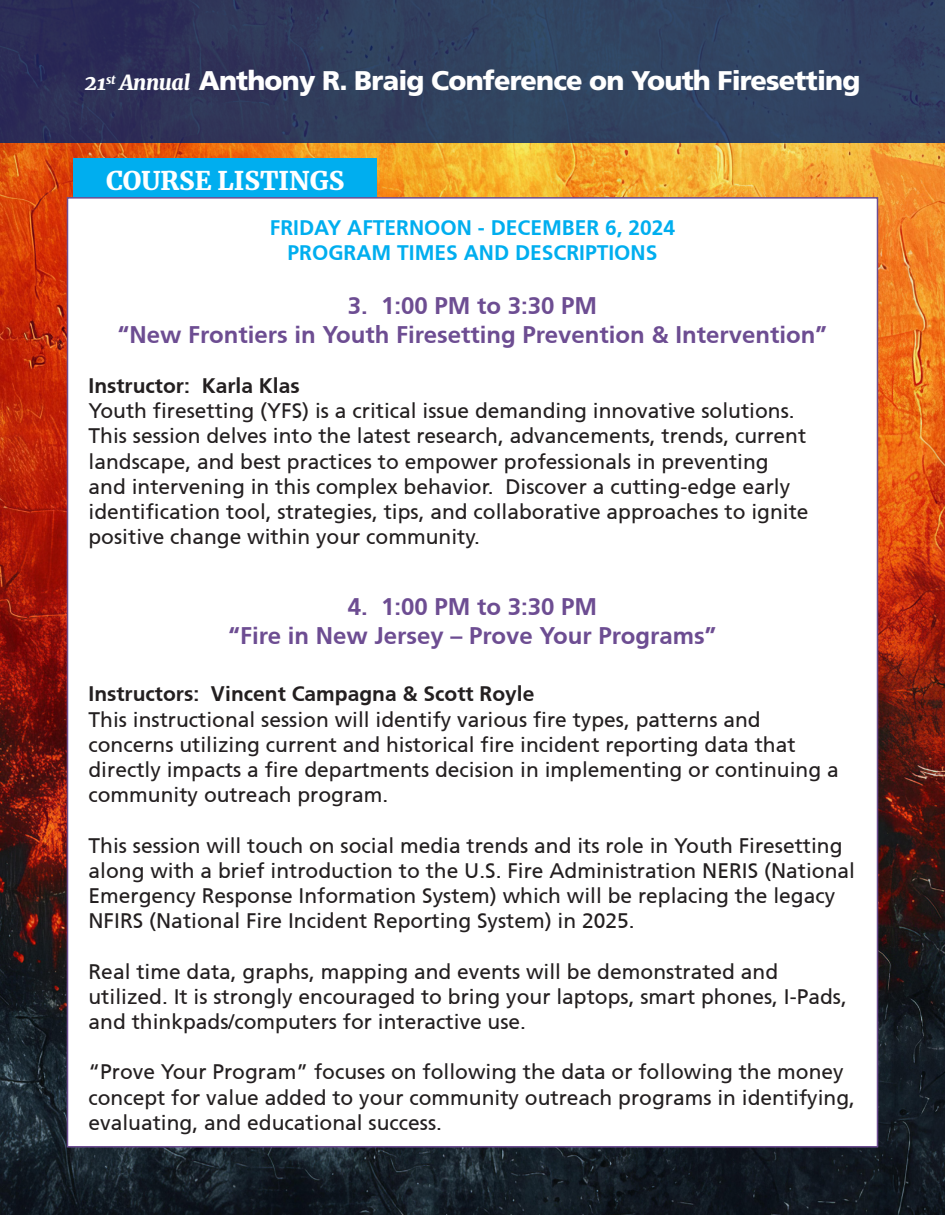
<style>
.page{position:relative;width:945px;height:1215px;background:#fff}
.page>*{position:absolute;margin:0;border:0;box-sizing:border-box;transform-origin:0 0}
.t1{font:800 27px "Articulate";letter-spacing:-.03em;color:#fff}
.t2{font:900 25.5px "Merriweather";color:#fff}
.t3{font:700 24px "Articulate";color:#6d4d92}
.t4{font:21px/25.2px "Articulate";color:#231f20}
.t5{font:700 21px "Articulate";color:#231f20}
.t6{font:700 21px "Articulate";color:#00aeef}
.s1{font-family:"Merriweather";font-weight:900;font-style:italic;font-size:21px}
</style>
<div class="page">
<img style="left:0;top:143px;width:945px;height:1072px">
<div style="left:0;top:0;width:945px;height:143px;background:linear-gradient(to right,#2d3056,#324965)"></div>
<div style="left:74px;top:158px;width:303px;height:40px;background:#00aeef"></div>
<div style="left:68px;top:198px;width:810px;height:949px;background:#fff"></div>
<p class="t1" style="left:85px;top:65px;width:777px"><span class="s1">21</span><sup>st</sup> <span class="s1">Annual</span> Anthony R. Braig Conference on Youth Firesetting</p>
<p class="t2" style="left:106px;top:163px;width:240px">COURSE LISTINGS</p>
<p class="t6" style="left:270px;top:215px;width:407px">FRIDAY AFTERNOON - DECEMBER 6, 2024</p>
<p class="t6" style="left:288px;top:240px;width:371px">PROGRAM TIMES AND DESCRIPTIONS</p>
<p class="t3" style="left:348px;top:291px;width:251px">3. 1:00 PM to 3:30 PM</p>
<p class="t3" style="left:118px;top:320px;width:711px">“New Frontiers in Youth Firesetting Prevention &amp; Intervention”</p>
<p class="t5" style="left:88px;top:373px;width:213px">Instructor: Karla Klas</p>
<p class="t4" style="left:88px;top:398px;width:722px">Youth firesetting (YFS) is a critical issue demanding innovative solutions.<br>This session delves into the latest research, advancements, trends, current landscape, and best practices to empower professionals in preventing and intervening in this complex behavior. Discover a cutting-edge early identification tool, strategies, tips, and collaborative approaches to ignite positive change within your community.</p>
<p class="t3" style="left:348px;top:593px;width:251px">4. 1:00 PM to 3:30 PM</p>
<p class="t3" style="left:229px;top:621px;width:489px">“Fire in New Jersey – Prove Your Programs”</p>
<p class="t5" style="left:88px;top:682px;width:447px">Instructors: Vincent Campagna &amp; Scott Royle</p>
<p class="t4" style="left:88px;top:707px;width:752px">This instructional session will identify various fire types, patterns and concerns utilizing current and historical fire incident reporting data that directly impacts a fire departments decision in implementing or continuing a community outreach program.</p>
<p class="t4" style="left:88px;top:833px;width:768px">This session will touch on social media trends and its role in Youth Firesetting along with a brief introduction to the U.S. Fire Administration NERIS (National Emergency Response Information System) which will be replacing the legacy NFIRS (National Fire Incident Reporting System) in 2025.</p>
<p class="t4" style="left:88px;top:959px;width:760px">Real time data, graphs, mapping and events will be demonstrated and utilized. It is strongly encouraged to bring your laptops, smart phones, I-Pads, and thinkpads/computers for interactive use.</p>
<p class="t4" style="left:88px;top:1059px;width:768px">“Prove Your Program” focuses on following the data or following the money concept for value added to your community outreach programs in identifying, evaluating, and educational success.</p>
</div>
